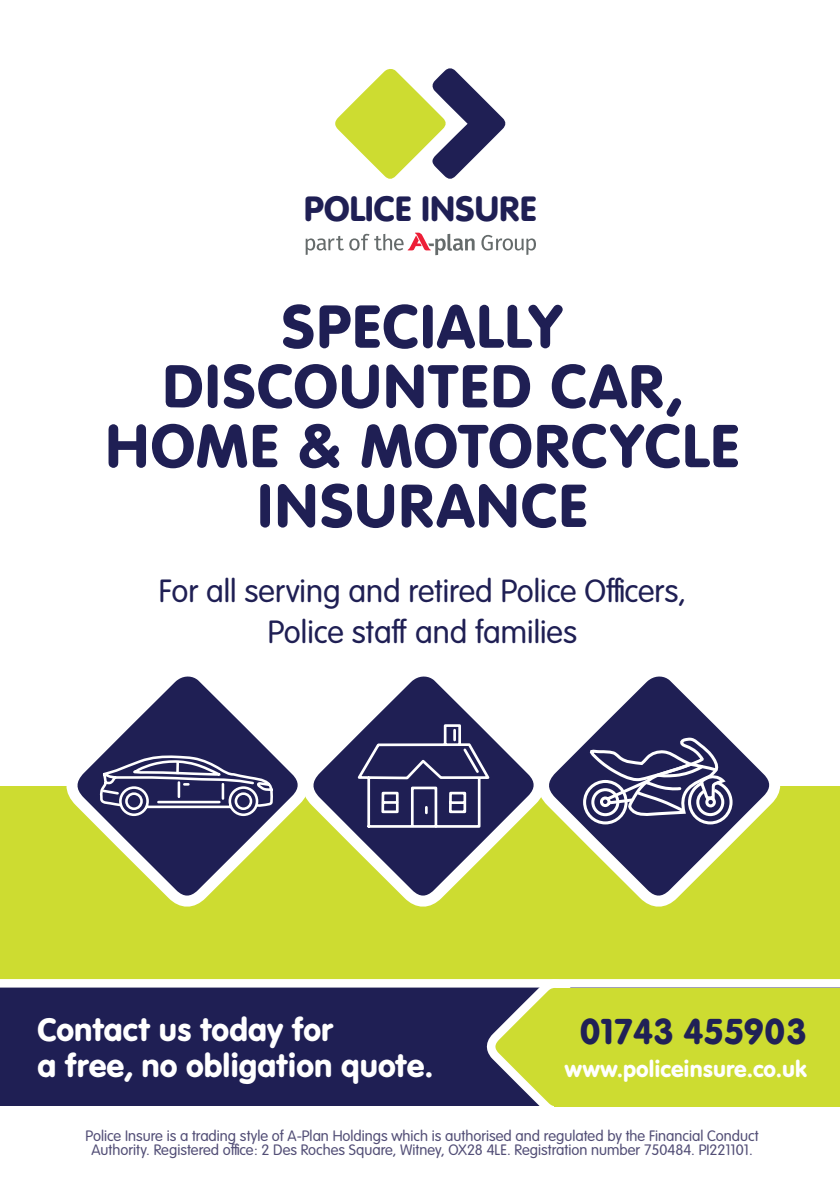
<style>
.page{position:relative;width:840px;height:1191px;background:#fff}
.page>*{position:absolute;margin:0;border:0;box-sizing:border-box;transform-origin:0 0}
.t1{font:63.4px/59.8px "VAG Rundschrift D";letter-spacing:.02em;color:#1f1f54;text-align:center}
.t2{font:37.6px "VAG Rundschrift D";color:#202156}
.t3{font:36.8px "VAG Rundschrift D";color:#1f1f54}
.t4{font:300 33.8px/40.4px "VAG Rundschrift D";color:#1f1f54;text-align:center}
.t5{font:33.8px/36.2px "VAG Rundschrift D";color:#fff}
.t6{font:23.8px "VAG Rundschrift D";color:#fff}
.t7{font:300 15.8px/14.2px "VAG Rundschrift D";color:#524e76;text-align:center}
</style>
<div class="page">
<div style="left:0;top:786px;width:839px;height:285px;background:#cddc31"></div>
<svg style="left:66px;top:676px;width:223px;height:231px"></svg>
<svg style="left:97px;top:744px;width:179px;height:73px;background:#52527b"></svg>
<svg style="left:289px;top:676px;width:236px;height:231px"></svg>
<svg style="left:355px;top:723px;width:137px;height:106px;background:#464671"></svg>
<svg style="left:525px;top:676px;width:256px;height:231px"></svg>
<svg style="left:581px;top:735px;width:152px;height:91px;background:#595980"></svg>
<div style="left:0;top:987px;width:839px;height:119px;background:#1f1f54"></div>
<svg style="left:479px;top:987px;width:152px;height:120px"></svg>
<div style="left:554px;top:987px;width:285px;height:119px;background:#cddc31"></div>
<svg style="left:335px;top:68px;width:171px;height:111px"></svg>
<svg style="left:481px;top:235px;width:54px;height:20px"></svg>
<svg style="left:305px;top:233px;width:169px;height:22px"></svg>
<div style="left:0;top:979px;width:839px;height:8px;background:#fff"></div>
<p class="t3" style="left:303px;top:187px;width:234px">POLICE INSURE</p>
<p class="t1" style="left:106px;top:296px;width:635px">SPECIALLY<br>DISCOUNTED CAR,<br>HOME &amp; MOTORCYCLE<br>INSURANCE</p>
<p class="t4" style="left:159px;top:572px;width:529px">For all serving and retired Police Officers,<br>Police staff and families</p>
<p class="t5" style="left:38px;top:1011px;width:397px">Contact us today for<br>a free, no obligation quote.</p>
<p class="t2" style="left:578px;top:1009px;width:229px">01743 455903</p>
<p class="t6" style="left:564px;top:1054px;width:244px">www.policeinsure.co.uk</p>
<p class="t7" style="left:86px;top:1129px;width:674px">Police Insure is a trading style of A-Plan Holdings which is authorised and regulated by the Financial Conduct<br>Authority. Registered office: 2 Des Roches Square, Witney, OX28 4LE. Registration number 750484. PI221101.</p>
</div>
